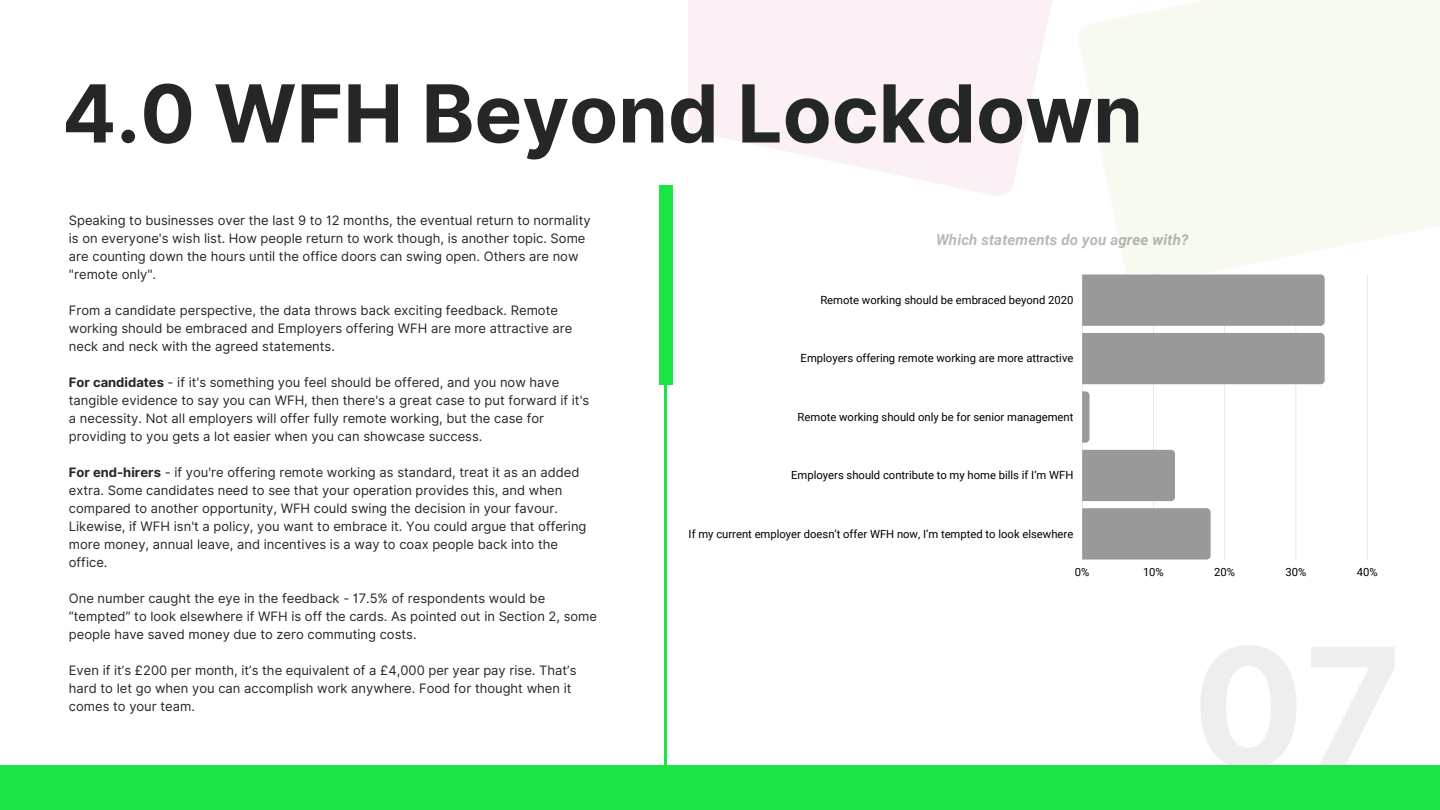
<style>
.page{position:relative;width:1440px;height:810px;background:#fff}
.page>*{position:absolute;margin:0;border:0;box-sizing:border-box;transform-origin:0 0}
.t1{font:700 80px "Inter";color:#242725}
.t2{font:italic 700 15px "Roboto";letter-spacing:.01em;color:#999}
.t3{font:13px/18px "Inter";color:#242725}
.t4{font:11.3px "Roboto";color:#000}
.s1{font-weight:700}
</style>
<div class="page">
<div style="left:0;top:765px;width:1440px;height:45px;background:#1ae545"></div>
<div style="left:659px;top:185px;width:14px;height:200px;background:#1ae545"></div>
<hr style="left:665px;top:185px;width:2px;height:625px;background:#1ae545">
<hr style="left:1082px;top:275px;width:1px;height:285px;background:#000">
<hr style="left:1153px;top:275px;width:1px;height:285px;background:#000">
<hr style="left:1225px;top:275px;width:1px;height:285px;background:#000">
<hr style="left:1296px;top:275px;width:1px;height:285px;background:#000">
<hr style="left:1367px;top:275px;width:1px;height:285px;background:#000">
<div style="left:1082px;top:275px;width:243px;height:51px;background:#999"></div>
<div style="left:1082px;top:333px;width:243px;height:51px;background:#999"></div>
<svg style="left:1082px;top:391px;width:7px;height:52px"></svg>
<div style="left:1082px;top:450px;width:93px;height:51px;background:#999"></div>
<div style="left:1082px;top:508px;width:129px;height:52px;background:#999"></div>
<p class="t1" style="left:62px;top:66px;width:1082px">4.0 WFH Beyond Lockdown</p>
<p class="t3" style="left:69px;top:211px;width:523px">Speaking to businesses over the last 9 to 12 months, the eventual return to normality is on everyone's wish list. How people return to work though, is another topic. Some are counting down the hours until the office doors can swing open. Others are now "remote only".</p>
<p class="t3" style="left:69px;top:301px;width:505px">From a candidate perspective, the data throws back exciting feedback. Remote working should be embraced and Employers offering WFH are more attractive are neck and neck with the agreed statements.</p>
<p class="t3" style="left:69px;top:373px;width:522px"><span class="s1">For candidates</span> - if it's something you feel should be offered, and you now have tangible evidence to say you can WFH, then there's a great case to put forward if it's a necessity. Not all employers will offer fully remote working, but the case for providing to you gets a lot easier when you can showcase success.</p>
<p class="t3" style="left:69px;top:463px;width:519px"><span class="s1">For end-hirers</span> - if you're offering remote working as standard, treat it as an added extra. Some candidates need to see that your operation provides this, and when compared to another opportunity, WFH could swing the decision in your favour.<br>Likewise, if WFH isn't a policy, you want to embrace it. You could argue that offering more money, annual leave, and incentives is a way to coax people back into the office.</p>
<p class="t3" style="left:69px;top:589px;width:530px">One number caught the eye in the feedback - 17.5% of respondents would be “tempted” to look elsewhere if WFH is off the cards. As pointed out in Section 2, some people have saved money due to zero commuting costs.</p>
<p class="t3" style="left:69px;top:661px;width:509px">Even if it’s £200 per month, it’s the equivalent of a £4,000 per year pay rise. That’s hard to let go when you can accomplish work anywhere. Food for thought when it comes to your team.</p>
<p class="t2" style="left:936px;top:231px;width:254px">Which statements do you agree with?</p>
<p class="t4" style="left:820px;top:293px;width:255px">Remote working should be embraced beyond 2020</p>
<p class="t4" style="left:801px;top:352px;width:274px">Employers offering remote working are more attractive</p>
<p class="t4" style="left:798px;top:410px;width:277px">Remote working should only be for senior management</p>
<p class="t4" style="left:791px;top:469px;width:284px">Employers should contribute to my home bills if I’m WFH</p>
<p class="t4" style="left:689px;top:527px;width:386px">If my current employer doesn’t offer WFH now, I’m tempted to look elsewhere</p>
<p class="t4" style="left:1075px;top:565px;width:16px">0%</p>
<p class="t4" style="left:1143px;top:565px;width:22px">10%</p>
<p class="t4" style="left:1214px;top:565px;width:22px">20%</p>
<p class="t4" style="left:1286px;top:565px;width:22px">30%</p>
<p class="t4" style="left:1357px;top:565px;width:22px">40%</p>
</div>
